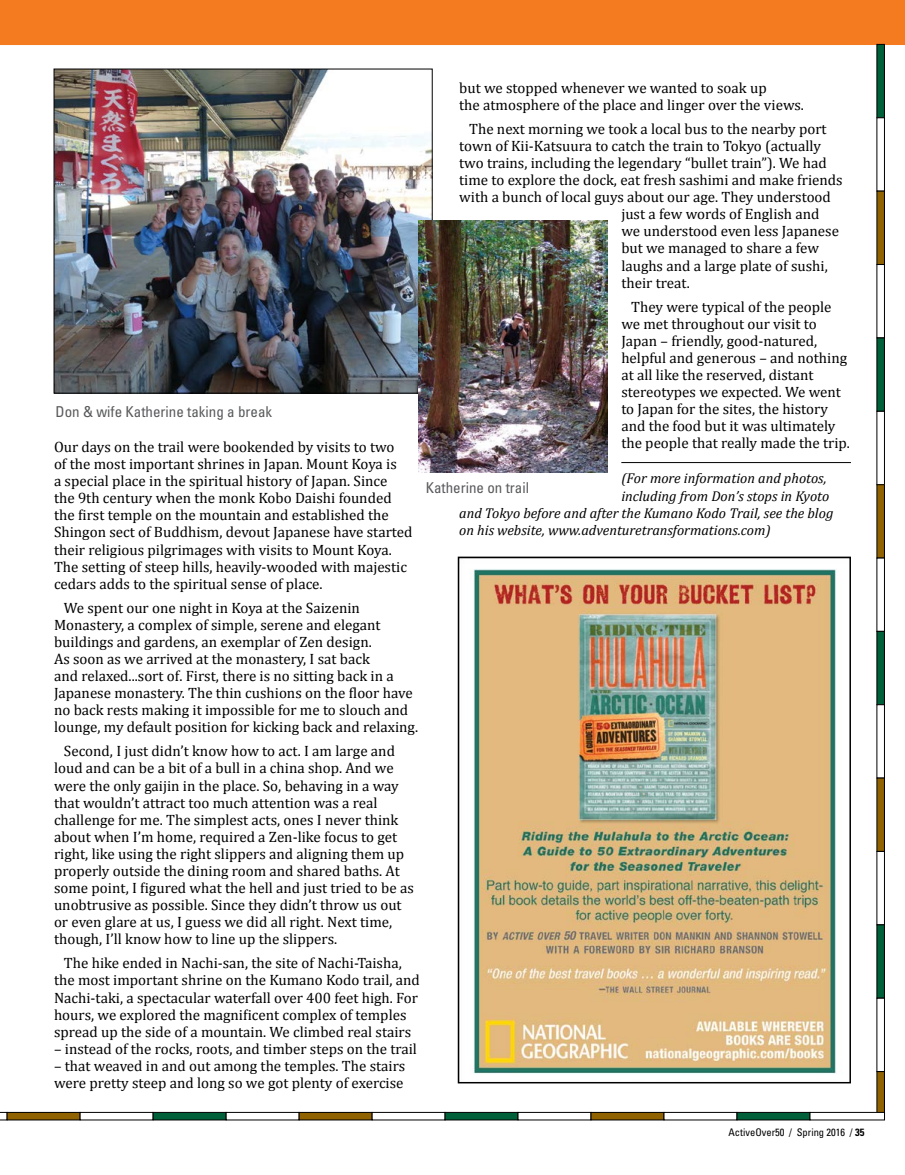
<style>
.page{position:relative;width:905px;height:1175px;background:#fff}
.page>*{position:absolute;margin:0;border:0;box-sizing:border-box;transform-origin:0 0}
.t1{font:15px/17.1px "Cambria";color:#000}
.t2{font:condensed 15px "Univers";color:#58595b}
.t3{font:italic 14.25px "Cambria";color:#000}
.t4{font:condensed 10.5px "Univers LT Std";color:#000}
.s1{font-weight:700}
</style>
<div class="page">
<div style="left:0;top:0;width:904px;height:45px;background:#f47b20"></div>
<div style="left:876px;top:44px;width:8px;height:74px;background:#00603a;border:1px solid #000"></div>
<svg style="left:876px;top:117px;width:8px;height:74px"></svg>
<svg style="left:876px;top:191px;width:8px;height:73px"></svg>
<svg style="left:876px;top:264px;width:8px;height:74px"></svg>
<div style="left:876px;top:337px;width:8px;height:74px;background:#00603a;border:1px solid #000"></div>
<svg style="left:876px;top:411px;width:8px;height:74px"></svg>
<svg style="left:876px;top:484px;width:8px;height:74px"></svg>
<svg style="left:876px;top:557px;width:8px;height:75px"></svg>
<div style="left:876px;top:631px;width:8px;height:74px;background:#00603a;border:1px solid #000"></div>
<svg style="left:876px;top:704px;width:8px;height:74px"></svg>
<svg style="left:876px;top:778px;width:8px;height:73px"></svg>
<svg style="left:876px;top:851px;width:8px;height:74px"></svg>
<div style="left:876px;top:924px;width:8px;height:74px;background:#00603a;border:1px solid #000"></div>
<svg style="left:876px;top:997px;width:8px;height:74px"></svg>
<svg style="left:876px;top:1071px;width:8px;height:45px"></svg>
<img style="left:56px;top:71px;width:374px;height:320px">
<hr style="left:621px;top:462px;width:229px;height:1px;background:#000">
<svg style="left:0;top:1112px;width:7px;height:8px"></svg>
<div style="left:7px;top:1112px;width:73px;height:8px;background:#916200"></div>
<div style="left:7px;top:1112px;width:73px;height:8px;border:1px solid #000"></div>
<div style="left:80px;top:1112px;width:73px;height:8px;background:#fff;border:1px solid #000"></div>
<div style="left:153px;top:1112px;width:73px;height:8px;background:#00603a;border:1px solid #000"></div>
<div style="left:226px;top:1112px;width:73px;height:8px;background:#fff;border:1px solid #000"></div>
<div style="left:299px;top:1112px;width:73px;height:8px;background:#916200"></div>
<div style="left:299px;top:1112px;width:73px;height:8px;border:1px solid #000"></div>
<div style="left:372px;top:1112px;width:73px;height:8px;background:#fff;border:1px solid #000"></div>
<div style="left:444px;top:1112px;width:74px;height:8px;background:#00603a;border:1px solid #000"></div>
<div style="left:517px;top:1112px;width:74px;height:8px;background:#fff;border:1px solid #000"></div>
<div style="left:591px;top:1112px;width:73px;height:8px;background:#916200"></div>
<div style="left:590px;top:1112px;width:74px;height:8px;border:1px solid #000"></div>
<div style="left:663px;top:1112px;width:74px;height:8px;background:#fff;border:1px solid #000"></div>
<div style="left:736px;top:1112px;width:74px;height:8px;background:#00603a;border:1px solid #000"></div>
<div style="left:809px;top:1112px;width:75px;height:8px;background:#fff;border:1px solid #000"></div>
<img style="left:470px;top:569px;width:367px;height:505px">
<div style="left:458px;top:556px;width:392px;height:527px;border:2px solid #000"></div>
<img style="left:418px;top:220px;width:190px;height:252px">
<p class="t1" style="left:459px;top:79px;width:346px">but we stopped whenever we wanted to soak up<br>the atmosphere of the place and linger over the views.</p>
<p class="t1" style="left:469px;top:120px;width:359px">The next morning we took a local bus to the nearby port</p>
<p class="t1" style="left:459px;top:137px;width:363px">town of Kii-Katsuura to catch the train to Tokyo (actually</p>
<p class="t1" style="left:459px;top:154px;width:369px">two trains, including the legendary “bullet train”). We had</p>
<p class="t1" style="left:459px;top:171px;width:385px">time to explore the dock, eat fresh sashimi and make friends</p>
<p class="t1" style="left:459px;top:188px;width:373px">with a bunch of local guys about our age. They understood</p>
<p class="t1" style="left:621px;top:205px;width:200px">just a few words of English and</p>
<p class="t1" style="left:621px;top:222px;width:219px">we understood even less Japanese</p>
<p class="t1" style="left:621px;top:240px;width:199px">but we managed to share a few</p>
<p class="t1" style="left:621px;top:257px;width:208px">laughs and a large plate of sushi,</p>
<p class="t1" style="left:621px;top:274px;width:70px">their treat.</p>
<p class="t1" style="left:621px;top:298px;width:230px;text-indent:10px">They were typical of the people we met throughout our visit to Japan – friendly, good-natured, helpful and generous – and nothing at all like the reserved, distant stereotypes we expected. We went to Japan for the sites, the history and the food but it was ultimately the people that really made the trip.</p>
<p class="t3" style="left:621px;top:468px;width:207px">(For more information and photos,</p>
<p class="t3" style="left:621px;top:485px;width:209px">including from Don’s stops in Kyoto</p>
<p class="t3" style="left:459px;top:503px;width:375px">and Tokyo before and after the Kumano Kodo Trail, see the blog</p>
<p class="t3" style="left:459px;top:520px;width:313px">on his website, www.adventuretransformations.com)</p>
<p class="t2" style="left:56px;top:402px;width:218px">Don &amp; wife Katherine taking a break</p>
<p class="t1" style="left:54px;top:438px;width:360px">Our days on the trail were bookended by visits to two<br>of the most important shrines in Japan. Mount Koya is<br>a special place in the spiritual history of Japan. Since<br>the 9th century when the monk Kobo Daishi founded the first temple on the mountain and established the Shingon sect of Buddhism, devout Japanese have started their religious pilgrimages with visits to Mount Koya.<br>The setting of steep hills, heavily-wooded with majestic cedars adds to the spiritual sense of place.</p>
<p class="t1" style="left:54px;top:599px;width:365px;text-indent:10px">We spent our one night in Koya at the Saizenin Monastery, a complex of simple, serene and elegant buildings and gardens, an exemplar of Zen design.<br>As soon as we arrived at the monastery, I sat back<br>and relaxed...sort of. First, there is no sitting back in a Japanese monastery. The thin cushions on the floor have no back rests making it impossible for me to slouch and lounge, my default position for kicking back and relaxing.</p>
<p class="t1" style="left:54px;top:742px;width:361px;text-indent:10px">Second, I just didn’t know how to act. I am large and loud and can be a bit of a bull in a china shop. And we were the only gaijin in the place. So, behaving in a way that wouldn’t attract too much attention was a real challenge for me. The simplest acts, ones I never think about when I’m home, required a Zen-like focus to get right, like using the right slippers and aligning them up properly outside the dining room and shared baths. At some point, I figured what the hell and just tried to be as unobtrusive as possible. Since they didn’t throw us out or even glare at us, I guess we did all right. Next time, though, I’ll know how to line up the slippers.</p>
<p class="t1" style="left:54px;top:954px;width:367px;text-indent:10px">The hike ended in Nachi-san, the site of Nachi-Taisha, the most important shrine on the Kumano Kodo trail, and Nachi-taki, a spectacular waterfall over 400 feet high. For hours, we explored the magnificent complex of temples spread up the side of a mountain. We climbed real stairs</p>
<p class="t1" style="left:54px;top:1040px;width:364px">– instead of the rocks, roots, and timber steps on the trail</p>
<p class="t1" style="left:54px;top:1057px;width:353px">– that weaved in and out among the temples. The stairs were pretty steep and long so we got plenty of exercise</p>
<p class="t2" style="left:426px;top:478px;width:105px">Katherine on trail</p>
<p class="t4" style="left:728px;top:1125px;width:137px">ActiveOver50 / Spring 2016 / <span class="s1">35</span></p>
</div>
